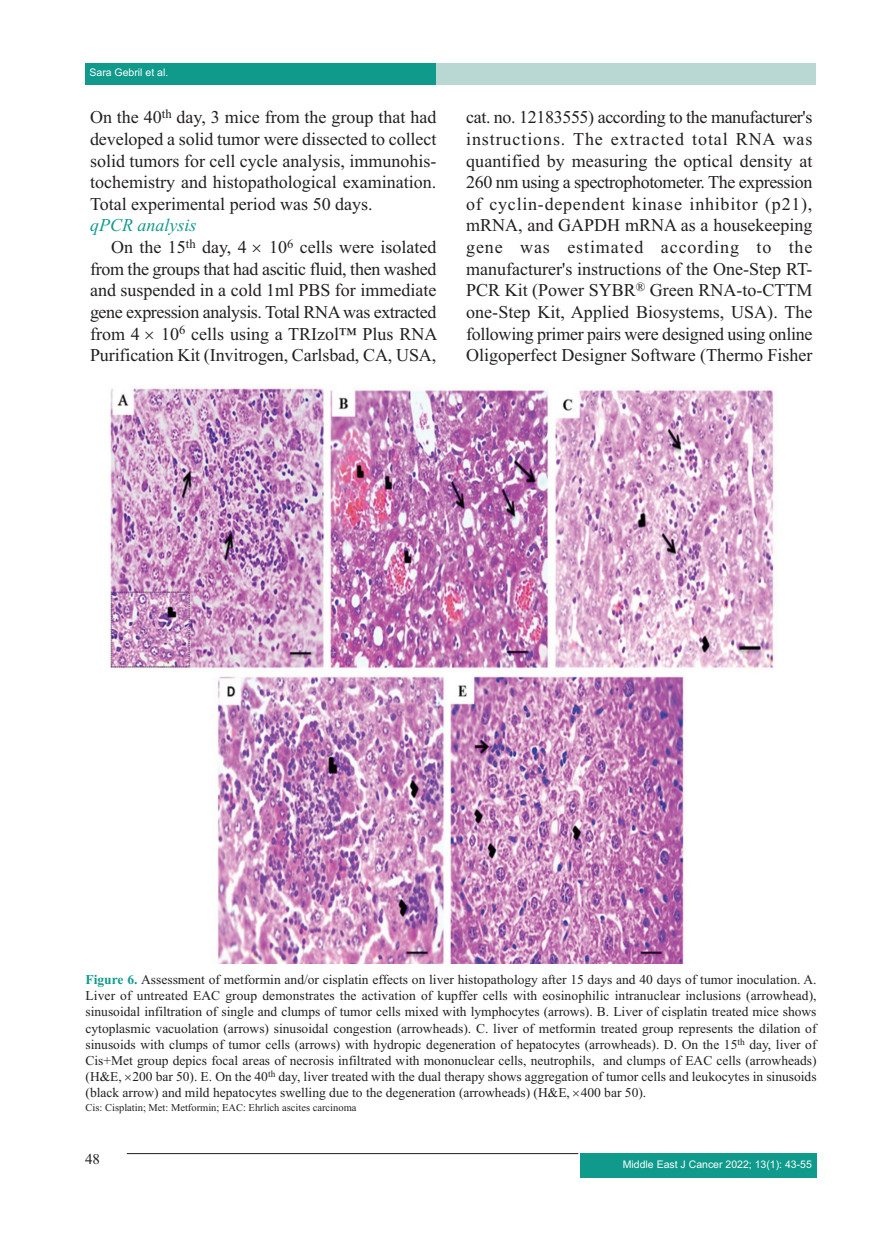
<style>
.page{position:relative;width:893px;height:1234px;background:#fff}
.page>*{position:absolute;margin:0;border:0;box-sizing:border-box;transform-origin:0 0}
.t1{font:18px/21.6px "Times New Roman";color:#231f20;text-align:justify}
.t2{font:italic 18px "Times New Roman";color:#0f9a8c}
.t3{font:15px "Times New Roman";color:#231f20}
.t4{font:13.5px/16.2px "Times New Roman";color:#231f20;text-align:justify}
.t5{font:10.5px "Times New Roman";color:#231f20}
.t6{font:10.5px "Arial";color:#fff}
.s1{font-weight:700;color:#0f9a8c}
</style>
<div class="page">
<div style="left:86px;top:64px;width:730px;height:21px;background:#b9d8d4"></div>
<div style="left:85px;top:64px;width:351px;height:21px;background:#0f9a8c"></div>
<div style="left:580px;top:1153px;width:236px;height:24px;background:#0f9a8c"></div>
<hr style="left:127px;top:1152px;width:451px;height:1px;background:#231f20">
<img style="left:110px;top:388px;width:664px;height:575px">
<p class="t6" style="left:90px;top:68px;width:80px">Sara Gebril et al.</p>
<p class="t1" style="left:90px;top:108px;width:348px">On the 40<sup>th</sup> day, 3 mice from the group that had developed a solid tumor were dissected to collect solid tumors for cell cycle analysis, immunohis&shy;tochemistry and histopathological examination.<br>Total experimental period was 50 days.</p>
<p class="t2" style="left:90px;top:219px;width:108px">qPCR analysis</p>
<p class="t1" style="left:111px;top:238px;width:137px">On the 15<sup>th</sup> day, 4</p>
<p class="t1" style="left:90px;top:238px;width:349px;text-indent:179px">10<sup>6</sup> cells were isolated from the groups that had ascitic fluid, then washed and suspended in a cold 1ml PBS for immediate gene expression analysis. Total RNA was extracted from 4 10<sup>6</sup> cells using a TRIzol™ Plus RNA Purification Kit (Invitrogen, Carlsbad, CA, USA,</p>
<p class="t1" style="left:466px;top:108px;width:348px">cat. no. 12183555) according to the manufacturer's instructions. The extracted total RNA was quantified by measuring the optical density at 260 nm using a spectrophotometer. The expression of cyclin-dependent kinase inhibitor (p21), mRNA, and GAPDH mRNA as a housekeeping gene was estimated according to the manufacturer's instructions of the One-Step RT-PCR Kit (Power SYBR<sup>®</sup> Green RNA-to-CTTM one-Step Kit, Applied Biosystems, USA). The following primer pairs were designed using online Oligoperfect Designer Software (Thermo Fisher</p>
<p class="t4" style="left:86px;top:972px;width:733px"><span class="s1">Figure 6.</span> Assessment of metformin and/or cisplatin effects on liver histopathology after 15 days and 40 days of tumor inoculation. A.<br>Liver of untreated EAC group demonstrates the activation of kupffer cells with eosinophilic intranuclear inclusions (arrowhead), sinusoidal infiltration of single and clumps of tumor cells mixed with lymphocytes (arrows). B. Liver of cisplatin treated mice shows cytoplasmic vacuolation (arrows) sinusoidal congestion (arrowheads). C. liver of metformin treated group represents the dilation of sinusoids with clumps of tumor cells (arrows) with hydropic degeneration of hepatocytes (arrowheads). D. On the 15<sup>th</sup> day, liver of Cis+Met group depics focal areas of necrosis infiltrated with mononuclear cells, neutrophils, and clumps of EAC cells (arrowheads) (H&amp;E, 200 bar 50). E. On the 40<sup>th</sup> day, liver treated with the dual therapy shows aggregation of tumor cells and leukocytes in sinusoids (black arrow) and mild hepatocytes swelling due to the degeneration (arrowheads) (H&amp;E, 400 bar 50).</p>
<p class="t5" style="left:86px;top:1103px;width:272px">Cis: Cisplatin; Met: Metformin; EAC: Ehrlich ascites carcinoma</p>
<p class="t3" style="left:85px;top:1152px;width:16px">48</p>
<p class="t6" style="left:623px;top:1160px;width:191px">Middle East J Cancer 2022; 13(1): 43-55</p>
</div>
